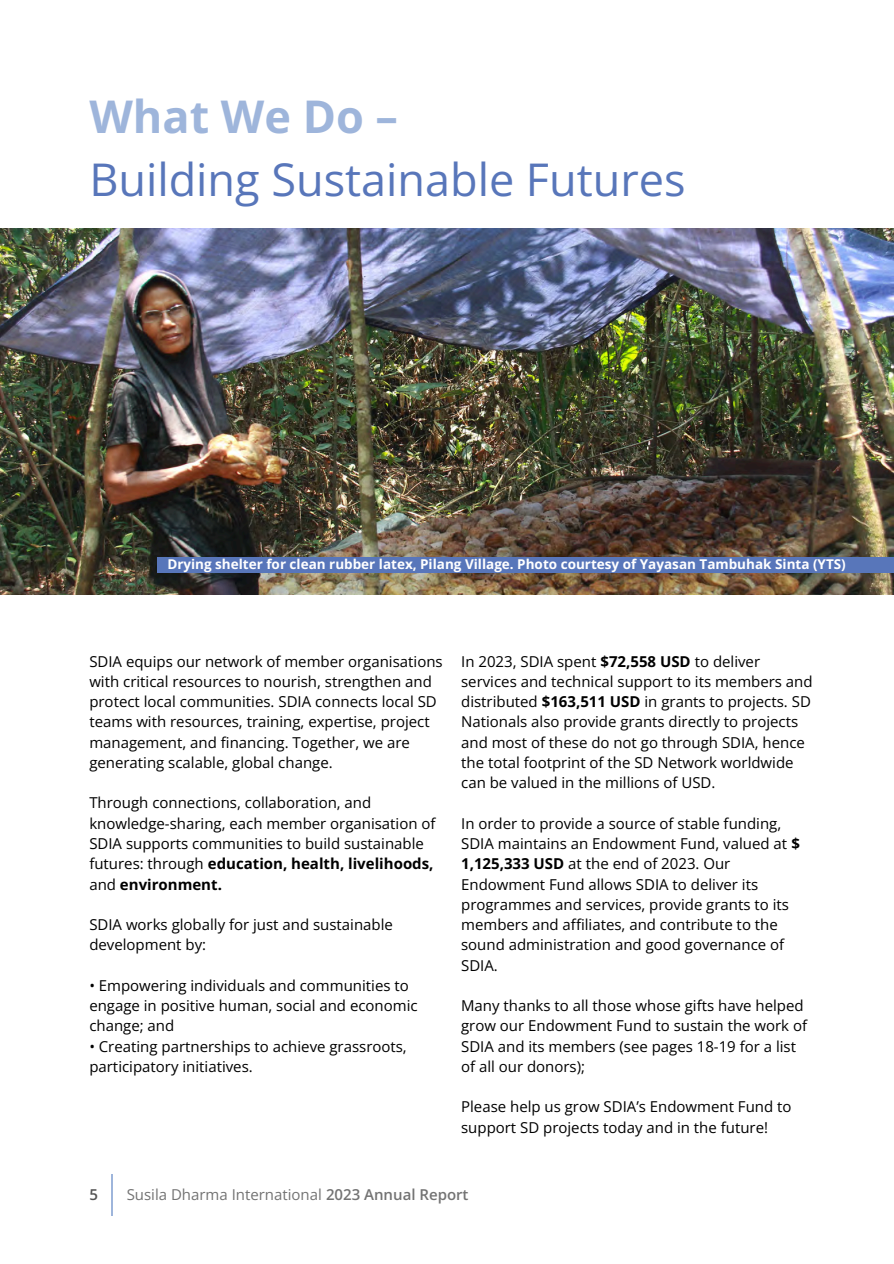
<style>
.page{position:relative;width:894px;height:1264px;background:#fff}
.page>*{position:absolute;margin:0;border:0;box-sizing:border-box;transform-origin:0 0}
.t1{font:45px/63px "Open Sans";color:#5876ba}
.t2{font:15px/20.2px "Open Sans";color:#000}
.t3{font:15px "Open Sans";color:#737373}
.t4{font:600 15px "Open Sans";color:#545454}
.t5{font:700 13.5px "Open Sans";color:#fff}
.s1{font-weight:700;color:#9eb5db}
.s2{font-weight:700}
.s3{font-weight:600}
</style>
<div class="page">
<img style="left:0;top:229px;width:893px;height:365px">
<hr style="left:111px;top:1174px;width:2px;height:41px;background:#9eb5db">
<div style="left:158px;top:557px;width:735px;height:15px;background:#5876ba"></div>
<p class="t1" style="left:89px;top:84px;width:597px"><span class="s1">What We Do –<br></span>Building Sustainable Futures</p>
<p class="t5" style="left:167px;top:554px;width:679px">Drying shelter for clean rubber latex, Pilang Village. Photo courtesy of Yayasan Tambuhak Sinta (YTS)</p>
<h2 class="t2" style="left:89px;top:650px;width:355px">SDIA equips our network of member organisations with critical resources to nourish, strengthen and protect local communities. SDIA connects local SD teams with resources, training, expertise, project management, and financing. Together, we are generating scalable, global change.</h2>
<p class="t2" style="left:89px;top:792px;width:347px">Through connections, collaboration, and knowledge-sharing, each member organisation of SDIA supports communities to build sustainable futures: through <span class="s2">education, health, livelihoods, </span>and <span class="s2">environment.</span></p>
<p class="t2" style="left:89px;top:914px;width:305px">SDIA works globally for just and sustainable development by:</p>
<p class="t2" style="left:89px;top:974px;width:330px">• Empowering individuals and communities to engage in positive human, social and economic change; and</p>
<p class="t2" style="left:89px;top:1035px;width:319px">• Creating partnerships to achieve grassroots, participatory initiatives.</p>
<p class="t2" style="left:461px;top:650px;width:353px">In 2023, SDIA spent <span class="s2">$72,558 USD</span> to deliver services and technical support to its members and distributed <span class="s2">$163,511 USD</span> in grants to projects. SD Nationals also provide grants directly to projects and most of these do not go through SDIA, hence the total footprint of the SD Network worldwide can be valued in the millions of USD.</p>
<p class="t2" style="left:461px;top:812px;width:340px">In order to provide a source of stable funding, SDIA maintains an Endowment Fund, valued at <span class="s2">$ 1,125,333 USD</span> at the end of 2023. Our Endowment Fund allows SDIA to deliver its programmes and services, provide grants to its members and affiliates, and contribute to the sound administration and good governance of SDIA.</p>
<p class="t2" style="left:461px;top:995px;width:347px">Many thanks to all those whose gifts have helped grow our Endowment Fund to sustain the work of SDIA and its members (see pages 18-19 for a list of all our donors);</p>
<p class="t2" style="left:461px;top:1096px;width:332px">Please help us grow SDIA’s Endowment Fund to support SD projects today and in the future!</p>
<p class="t4" style="left:89px;top:1184px;width:10px">5</p>
<p class="t3" style="left:127px;top:1184px;width:343px">Susila Dharma International <span class="s3">2023 Annual Report</span></p>
</div>
